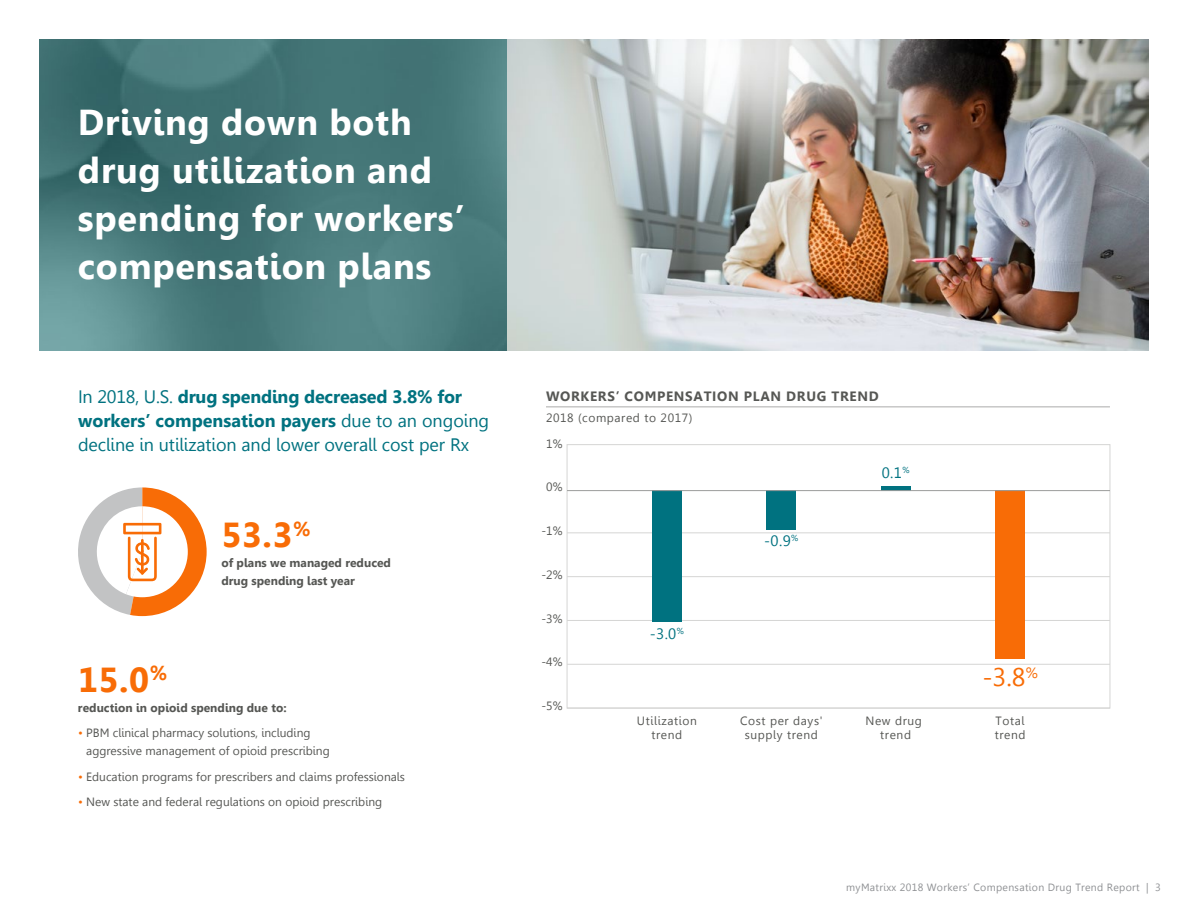
<style>
.page{position:relative;width:1188px;height:918px;background:#fff}
.page>*{position:absolute;margin:0;border:0;box-sizing:border-box;transform-origin:0 0}
.t1{font:700 36px/48px "Gisha";letter-spacing:.02em;color:#fff}
.t2{font:700 34.65px "Gisha";color:#f86c06}
.t3{font:25.5px "Gisha";color:#f86c06}
.t4{font:18px/24px "Gisha";letter-spacing:-.005em;color:#007280}
.t5{font:15px "Gisha";color:#007280}
.t6{font:700 13.5px "Gisha";letter-spacing:.05em;color:#565754}
.t7{font:12px/18px "Gisha";color:#565754}
.t8{font:12px/14.4px "Gisha";letter-spacing:.05em;color:#565754;text-align:center}
.t9{font:700 12px/18px "Gisha";color:#565754}
.t10{font:10.5px "Gisha";letter-spacing:.03em;color:#8f9194}
.s1{font-weight:700}
.s2{color:#f86c06}
</style>
<div class="page">
<img style="left:39px;top:39px;width:1110px;height:312px">
<svg style="left:78px;top:487px;width:129px;height:129px"></svg>
<div style="left:567px;top:444px;width:543px;height:264px;border:1px solid #d5d5d4"></div>
<hr style="left:567px;top:708px;width:543px;height:1px;background:#d5d5d4">
<hr style="left:567px;top:533px;width:543px;height:1px;background:#d5d5d4">
<hr style="left:567px;top:576px;width:543px;height:1px;background:#d5d5d4">
<hr style="left:567px;top:620px;width:543px;height:1px;background:#d5d5d4">
<hr style="left:567px;top:664px;width:543px;height:1px;background:#d5d5d4">
<hr style="left:546px;top:406px;width:564px;height:1px;background:#ababaa">
<div style="left:652px;top:491px;width:29px;height:131px;background:#007280"></div>
<div style="left:767px;top:491px;width:29px;height:39px;background:#007280"></div>
<div style="left:996px;top:491px;width:29px;height:168px;background:#f86c06"></div>
<div style="left:881px;top:486px;width:29px;height:5px;background:#007280"></div>
<hr style="left:567px;top:490px;width:543px;height:1px;background:#9b9c9b">
<h1 class="t1" style="left:78px;top:98px;width:388px">Driving down both drug utilization and spending for workers’ compensation plans</h1>
<h3 class="t4" style="left:78px;top:385px;width:413px">In 2018, U.S. <span class="s1">drug spending decreased 3.8% for workers’ compensation payers</span> due to an ongoing decline in utilization and lower overall cost per Rx</h3>
<h2 class="t2" style="left:78px;top:660px;width:91px">15.0<sup>%</sup></h2>
<h2 class="t2" style="left:221px;top:515px;width:91px">53.3<sup>%</sup></h2>
<p class="t9" style="left:221px;top:554px;width:171px">of plans we managed reduced drug spending last year</p>
<p class="t9" style="left:78px;top:699px;width:210px">reduction in opioid spending due to:</p>
<p class="t7" style="left:86px;top:724px;width:245px;text-indent:-8px"><span class="s2">•</span> PBM clinical pharmacy solutions, including aggressive management of opioid prescribing</p>
<p class="t7" style="left:78px;top:767px;width:329px"><span class="s2">•</span> Education programs for prescribers and claims professionals</p>
<p class="t7" style="left:78px;top:793px;width:306px"><span class="s2">•</span> New state and federal regulations on opioid prescribing</p>
<p class="t6" style="left:546px;top:389px;width:334px">WORKERS’ COMPENSATION PLAN DRUG TREND</p>
<p class="t8" style="left:546px;top:411px;width:148px">2018 (compared to 2017)</p>
<p class="t7" style="left:546px;top:434px;width:18px">1%</p>
<p class="t7" style="left:546px;top:478px;width:18px">0%</p>
<p class="t7" style="left:541px;top:522px;width:23px">-1%</p>
<p class="t7" style="left:541px;top:566px;width:23px">-2%</p>
<p class="t7" style="left:541px;top:609px;width:23px">-3%</p>
<p class="t7" style="left:541px;top:653px;width:23px">-4%</p>
<p class="t7" style="left:541px;top:697px;width:23px">-5%</p>
<p class="t5" style="left:650px;top:625px;width:36px">-3.0<sup>%</sup></p>
<p class="t5" style="left:764px;top:532px;width:36px">-0.9<sup>%</sup></p>
<p class="t5" style="left:882px;top:464px;width:29px">0.1<sup>%</sup></p>
<h3 class="t3" style="left:982px;top:663px;width:57px">-3.8<sup>%</sup></h3>
<p class="t8" style="left:637px;top:713px;width:61px">Utilization trend</p>
<p class="t8" style="left:740px;top:713px;width:84px">Cost per days' supply trend</p>
<p class="t8" style="left:866px;top:713px;width:58px">New drug trend</p>
<p class="t8" style="left:995px;top:713px;width:32px;text-align:left">Total trend</p>
<p class="t10" style="left:846px;top:881px;width:316px">myMatrixx 2018 Workers’ Compensation Drug Trend Report | 3</p>
</div>
